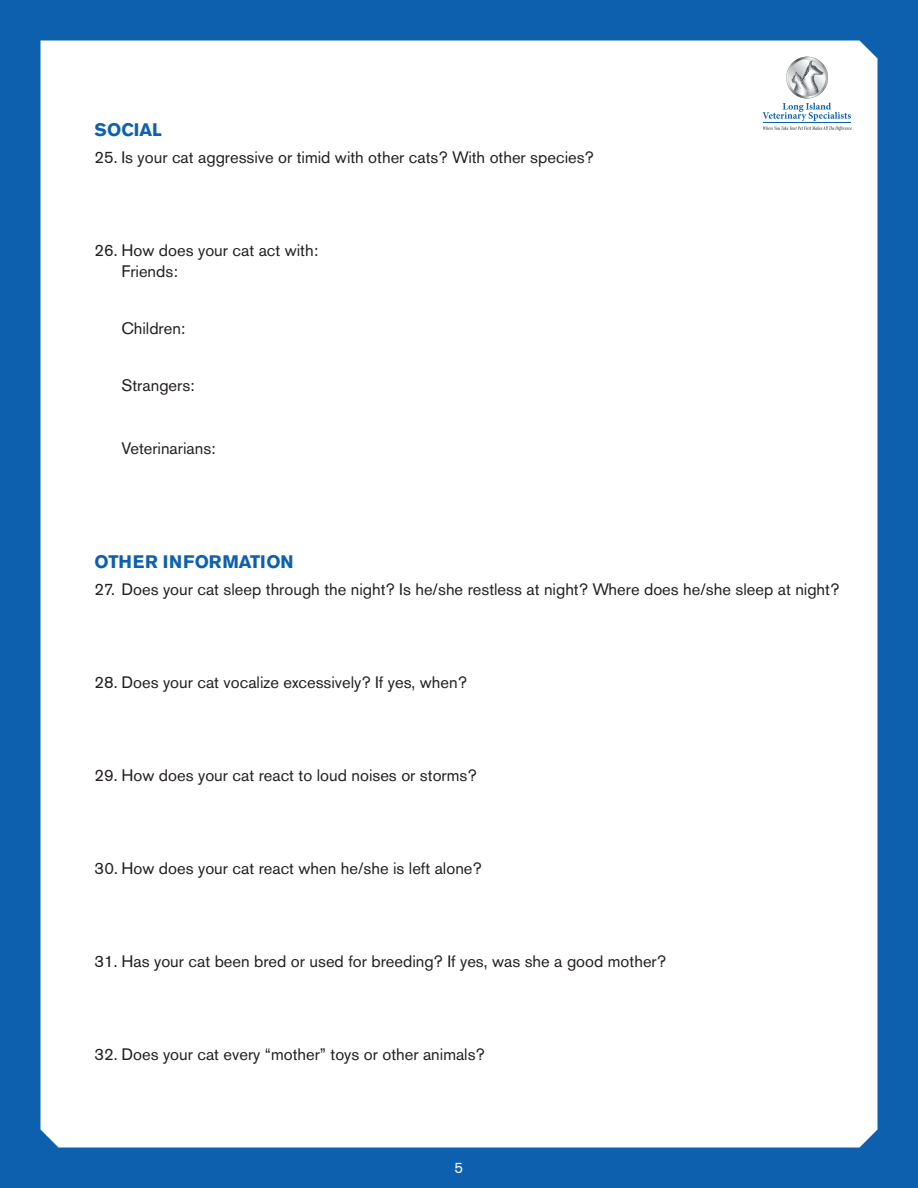
<style>
.page{position:relative;width:918px;height:1188px;background:#0d60ae}
.page>*{position:absolute;margin:0;border:0;box-sizing:border-box;transform-origin:0 0}
.t1{font:700 18px "Akzidenz Grotesk BE";color:#0d60ae}
.t2{font:16.5px "Akzidenz Grotesk BE";color:#231f20}
.t3{font:15px "Akzidenz Grotesk BE";color:#fff}
</style>
<div class="page">
<div style="left:40px;top:40px;width:838px;height:1108px;background:#fff"></div>
<svg style="left:763px;top:57px;width:89px;height:74px;background:#dfe5ea"></svg>
<p class="t1" style="left:94px;top:119px;width:69px">SOCIAL</p>
<p class="t2" style="left:94px;top:148px;width:501px">25. Is your cat aggressive or timid with other cats? With other species?</p>
<p class="t2" style="left:94px;top:241px;width:225px">26. How does your cat act with:</p>
<p class="t2" style="left:122px;top:262px;width:58px">Friends:</p>
<p class="t2" style="left:122px;top:319px;width:65px">Children:</p>
<p class="t2" style="left:122px;top:376px;width:75px">Strangers:</p>
<p class="t2" style="left:122px;top:439px;width:96px">Veterinarians:</p>
<p class="t1" style="left:94px;top:551px;width:201px">OTHER INFORMATION</p>
<p class="t2" style="left:94px;top:580px;width:746px">27. Does your cat sleep through the night? Is he/she restless at night? Where does he/she sleep at night?</p>
<p class="t2" style="left:94px;top:673px;width:374px">28. Does your cat vocalize excessively? If yes, when?</p>
<p class="t2" style="left:94px;top:766px;width:384px">29. How does your cat react to loud noises or storms?</p>
<p class="t2" style="left:94px;top:859px;width:389px">30. How does your cat react when he/she is left alone?</p>
<p class="t2" style="left:94px;top:952px;width:573px">31. Has your cat been bred or used for breeding? If yes, was she a good mother?</p>
<p class="t2" style="left:94px;top:1045px;width:392px">32. Does your cat every “mother” toys or other animals?</p>
<p class="t3" style="left:455px;top:1159px;width:10px">5</p>
</div>
